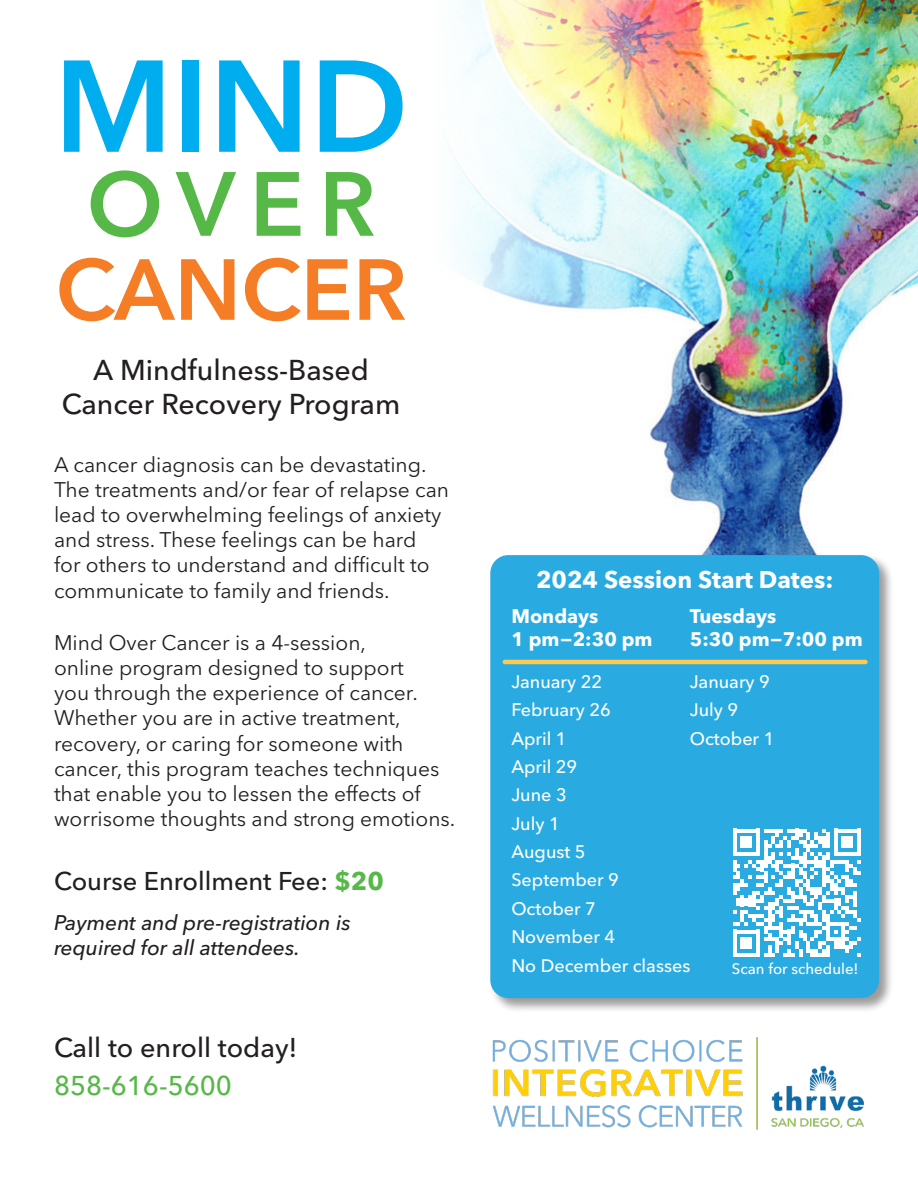
<style>
.page{position:relative;width:918px;height:1188px;background:#fff}
.page>*{position:absolute;margin:0;border:0;box-sizing:border-box;transform-origin:0 0}
.t1{font:600 129px "Avenir Next LT Pro";color:#00aeef}
.t2{font:600 90px "Avenir Next LT Pro";color:#56b947}
.t3{font:600 85.5px "Avenir Next LT Pro";color:#f47d25}
.t4{font:500 28.5px "Avenir Next LT Pro";color:#231f20}
.t5{font:500 27px/37.5px "Avenir Next LT Pro";color:#231f20}
.t6{font:500 25.5px "Avenir Next LT Pro";color:#231f20}
.t7{font:700 24px "Avenir Next LT Pro";color:#fff}
.t8{font:21px/25.2px "Avenir Next LT Pro";color:#231f20}
.t9{font:italic 500 21px/25.2px "Avenir Next LT Pro";color:#231f20}
.t10{font:700 19.5px/23.4px "Avenir Next LT Pro";color:#fff}
.t11{font:500 18px "Avenir Next LT Pro";color:#fff}
.t12{font:500 15px "Avenir Next LT Pro";color:#fff}
.s1{font-weight:700;color:#56b947}
.s2{color:#56b947}
</style>
<div class="page">
<img style="left:888px;top:0;width:30px;height:298px">
<img style="left:450px;top:0;width:438px;height:554px">
<div style="left:489px;top:554px;width:405px;height:459px;background:#231f20;opacity:.45"></div>
<div style="left:490px;top:555px;width:389px;height:443px;background:#29abe2;border-radius:18px"></div>
<img style="left:492px;top:1037px;width:372px;height:93px">
<hr style="left:505px;top:660px;width:360px;height:4px;background:#fec94d">
<svg style="left:733px;top:829px;width:128px;height:128px"></svg>
<p class="t1" style="left:54px;top:28px;width:356px">MIND</p>
<p class="t2" style="left:87px;top:150px;width:290px">OVER</p>
<p class="t3" style="left:56px;top:238px;width:352px">CANCER</p>
<p class="t4" style="left:93px;top:353px;width:277px">A Mindfulness-Based</p>
<p class="t4" style="left:62px;top:387px;width:340px">Cancer Recovery Program</p>
<p class="t8" style="left:54px;top:452px;width:397px">A cancer diagnosis can be devastating.<br>The treatments and/or fear of relapse can lead to overwhelming feelings of anxiety and stress. These feelings can be hard<br>for others to understand and difficult to communicate to family and friends.</p>
<p class="t8" style="left:54px;top:630px;width:403px">Mind Over Cancer is a 4-session,<br>online program designed to support<br>you through the experience of cancer.<br>Whether you are in active treatment, recovery, or caring for someone with cancer, this program teaches techniques that enable you to lessen the effects of worrisome thoughts and strong emotions.</p>
<p class="t6" style="left:54px;top:866px;width:331px">Course Enrollment Fee: <span class="s1">$20</span></p>
<p class="t9" style="left:54px;top:910px;width:298px">Payment and pre-registration is required for all attendees.</p>
<p class="t5" style="left:54px;top:1029px;width:245px">Call to enroll today!<br><span class="s2">858-616-5600</span></p>
<p class="t7" style="left:536px;top:565px;width:299px">2024 Session Start Dates:</p>
<p class="t10" style="left:690px;top:604px;width:174px">Tuesdays<br>5:30 pm−7:00 pm</p>
<p class="t11" style="left:690px;top:671px;width:82px">January 9</p>
<p class="t11" style="left:690px;top:699px;width:50px">July 9</p>
<p class="t11" style="left:690px;top:728px;width:86px">October 1</p>
<p class="t10" style="left:511px;top:604px;width:89px">Mondays</p>
<p class="t10" style="left:511px;top:628px;width:143px">1 pm−2:30 pm</p>
<p class="t11" style="left:511px;top:671px;width:92px">January 22</p>
<p class="t11" style="left:511px;top:699px;width:101px">February 26</p>
<p class="t11" style="left:511px;top:728px;width:57px">April 1</p>
<p class="t11" style="left:511px;top:756px;width:67px">April 29</p>
<p class="t11" style="left:511px;top:784px;width:57px">June 3</p>
<p class="t11" style="left:511px;top:813px;width:50px">July 1</p>
<p class="t11" style="left:511px;top:841px;width:76px">August 5</p>
<p class="t11" style="left:511px;top:869px;width:109px">September 9</p>
<p class="t11" style="left:511px;top:898px;width:86px">October 7</p>
<p class="t11" style="left:511px;top:926px;width:105px">November 4</p>
<p class="t11" style="left:511px;top:954px;width:180px">No December classes</p>
<p class="t12" style="left:732px;top:960px;width:128px">Scan for schedule!</p>
</div>
